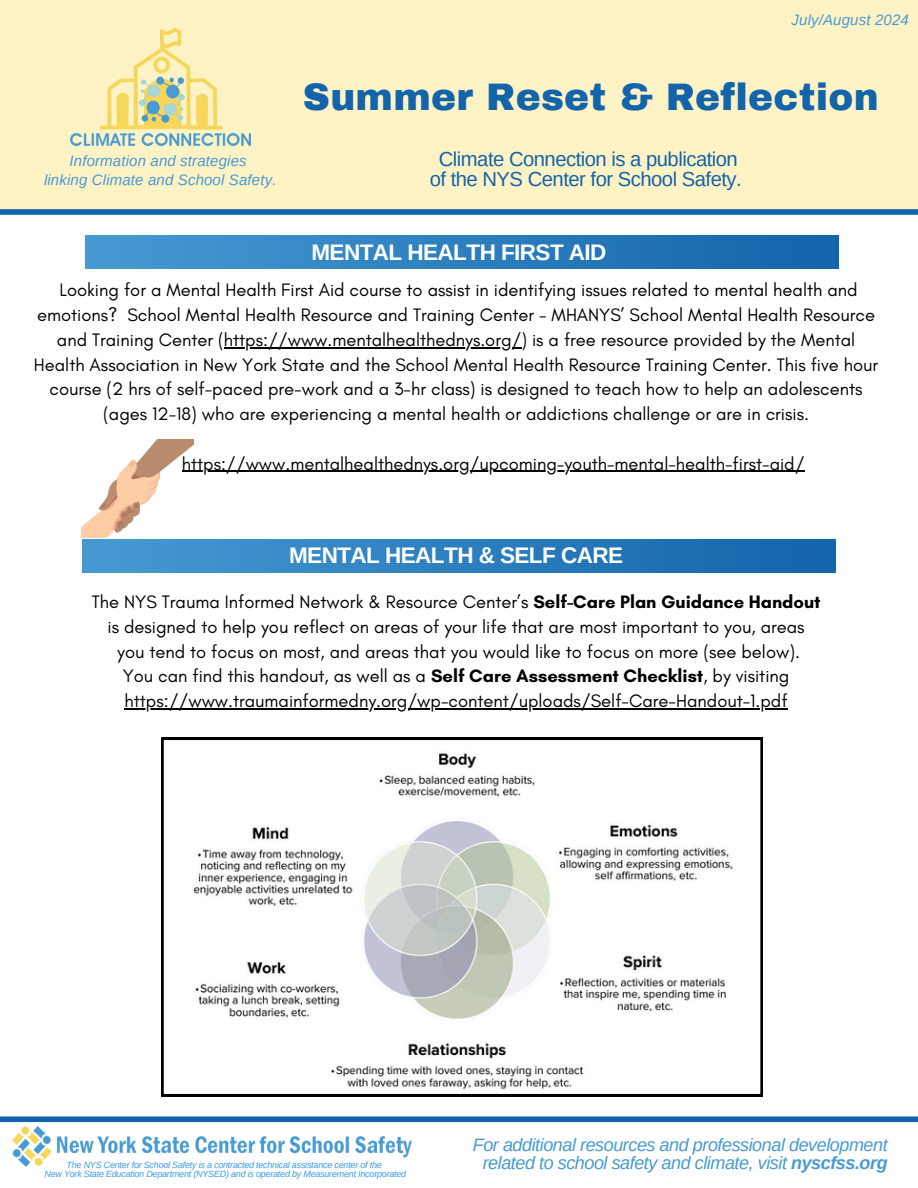
<style>
.page{position:relative;width:918px;height:1188px;background:#fff}
.page>*{position:absolute;margin:0;border:0;box-sizing:border-box;transform-origin:0 0}
.t1{font:900 37.5px "Archivo";letter-spacing:.01em;color:#1264ab}
.t2{font:700 22.5px "Arimo";letter-spacing:-.025em;color:#fff}
.t3{font:20.25px/20.2px "Arimo";letter-spacing:-.025em;color:#1264ab;text-align:center}
.t4{font:18.3px/24.8px "Glacial Indifference";color:#000;text-align:center}
.t5{font:italic 18px/18px "Arimo";letter-spacing:-.025em;color:#479ad1;text-align:center}
.t6{font:italic 15px/19.2px "Arimo";letter-spacing:.01em;color:#479ad1;text-align:center}
.t7{font:italic 9px "Arimo";letter-spacing:-.025em;color:#3d9be9}
.s1{font-weight:700}
</style>
<div class="page">
<div style="left:0;top:0;width:918px;height:213px;background:#fff3c5"></div>
<div style="left:0;top:209px;width:918px;height:6px;background:#1264ab"></div>
<div style="left:0;top:1116px;width:918px;height:6px;background:#1264ab"></div>
<img style="left:70px;top:28px;width:180px;height:117px">
<img style="left:12px;top:1127px;width:400px;height:39px">
<svg style="left:161px;top:738px;width:601px;height:358px"></svg>
<div style="left:86px;top:236px;width:752px;height:33px;background:linear-gradient(to right,#479ad1,#1364ab)"></div>
<div style="left:83px;top:540px;width:752px;height:32px;background:linear-gradient(to right,#479ad1,#1364ab)"></div>
<img style="left:81px;top:439px;width:113px;height:98px">
<hr style="left:224px;top:347px;width:297px;height:1px;background:#000">
<hr style="left:182px;top:471px;width:623px;height:1px;background:#000">
<hr style="left:125px;top:708px;width:663px;height:1px;background:#000">
<h3 class="t6" style="left:792px;top:10px;width:119px">July/August 2024</h3>
<p class="t1" style="left:303px;top:77px;width:577px">Summer Reset &amp; Reflection</p>
<h5 class="t6" style="left:44px;top:151px;width:234px">Information and strategies<br>linking Climate and School Safety.</h5>
<p class="t3" style="left:430px;top:149px;width:314px">Climate Connection is a publication of the NYS Center for School Safety.</p>
<p class="t2" style="left:311px;top:239px;width:297px">MENTAL HEALTH FIRST AID</p>
<h2 class="t4" style="left:37px;top:278px;width:839px">Looking for a Mental Health First Aid course to assist in identifying issues related to mental health and emotions? School Mental Health Resource and Training Center - MHANYS’ School Mental Health Resource and Training Center (https://www.mentalhealthednys.org/) is a free resource provided by the Mental</h2>
<h3 class="t4" style="left:34px;top:352px;width:846px">Health Association in New York State and the School Mental Health Resource Training Center. This five hour course (2 hrs of self-paced pre-work and a 3-hr class) is designed to teach how to help an adolescents (ages 12-18) who are experiencing a mental health or addictions challenge or are in crisis.</h3>
<p class="t4" style="left:182px;top:451px;width:624px">https://www.mentalhealthednys.org/upcoming-youth-mental-health-first-aid/</p>
<p class="t2" style="left:289px;top:543px;width:335px">MENTAL HEALTH &amp; SELF CARE</p>
<h4 class="t4" style="left:92px;top:589px;width:730px">The NYS Trauma Informed Network &amp; Resource Center’s <span class="s1">Self-Care Plan Guidance Handout </span>is designed to help you reflect on areas of your life that are most important to you, areas you tend to focus on most, and areas that you would like to focus on more (see below).<br>You can find this handout, as well as a <span class="s1">Self Care Assessment Checklist</span>, by visiting</h4>
<p class="t4" style="left:125px;top:688px;width:665px">https://www.traumainformedny.org/wp-content/uploads/Self-Care-Handout-1.pdf</p>
<h2 class="t7" style="left:67px;top:1160px;width:317px">The NYS Center for School Safety is a contracted technical assistance center of the</h2>
<h3 class="t7" style="left:44px;top:1169px;width:363px">New York State Education Department (NYSED) and is operated by Measurement Incorporated</h3>
<p class="t5" style="left:473px;top:1135px;width:416px">For additional resources and professional development related to school safety and climate, visit <span class="s1">nyscfss.org</span></p>
</div>
